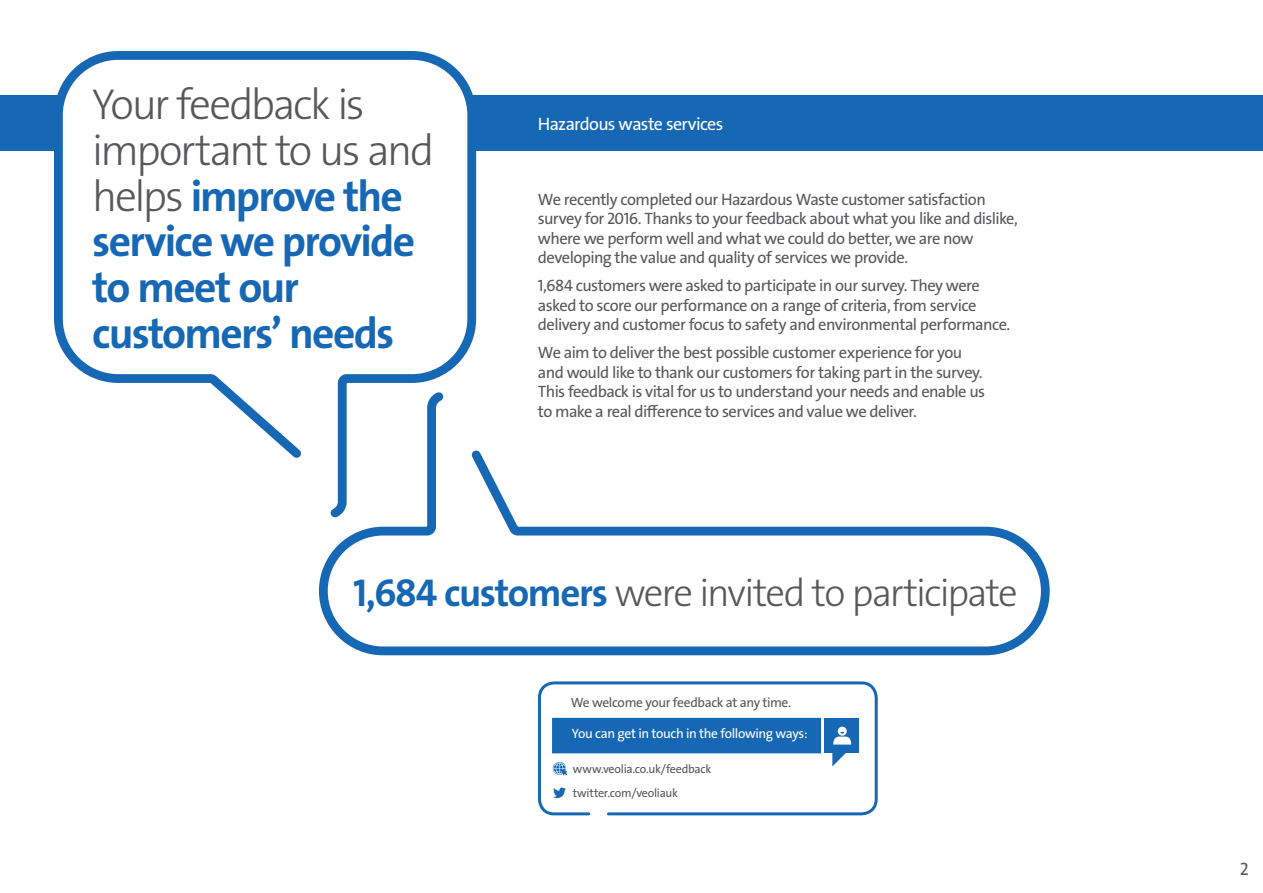
<style>
.page{position:relative;width:1263px;height:893px;background:#fff}
.page>*{position:absolute;margin:0;border:0;box-sizing:border-box;transform-origin:0 0}
.t1{font:43.5px/45.6px "The Sans Veolia W7 Bld";letter-spacing:-.04em;color:#1768b4}
.t2{font:39px "The Sans Veolia W3 Lig";letter-spacing:-.05em;color:#57585a}
.t3{font:18px "The Sans Veolia W5 Pla";letter-spacing:-.04em;color:#fff}
.t4{font:18px "The Sans Veolia W5 Pla";color:#57585a}
.t5{font:16.5px/19.5px "The Sans Veolia W5 Pla";letter-spacing:-.035em;color:#57585a}
.t6{font:13.5px "The Sans Veolia W5 Pla";letter-spacing:-.025em;color:#fff}
.t7{font:13.5px "The Sans Veolia W5 Pla";letter-spacing:-.025em;color:#57585a}
.t8{font:12px "The Sans Veolia W5 Pla";letter-spacing:-.02em;color:#57585a}
.s1{font-family:"The Sans Veolia W3 Lig";color:#57585a}
.s2{font-family:"The Sans Veolia W7 Bld";color:#1768b4}
</style>
<div class="page">
<div style="left:0;top:96px;width:1263px;height:55px;background:#1768b4"></div>
<svg style="left:50px;top:51px;width:431px;height:407px"></svg>
<div style="left:538px;top:681px;width:340px;height:134px;border:3px solid #1768b4;border-radius:15px"></div>
<svg style="left:553px;top:788px;width:13px;height:10px"></svg>
<div style="left:552px;top:718px;width:269px;height:35px;background:#1768b4"></div>
<div style="left:824px;top:719px;width:34px;height:34px;background:#1768b4"></div>
<svg style="left:832px;top:727px;width:20px;height:39px"></svg>
<svg style="left:553px;top:762px;width:14px;height:14px"></svg>
<svg style="left:314px;top:385px;width:736px;height:271px"></svg>
<p class="t1" style="left:92px;top:82px;width:343px"><span class="s1">Your feedback is important to us and helps</span> improve the service we provide to meet our customers’ needs</p>
<p class="t3" style="left:538px;top:112px;width:187px">Hazardous waste services</p>
<p class="t5" style="left:538px;top:189px;width:481px">We recently completed our Hazardous Waste customer satisfaction survey for 2016. Thanks to your feedback about what you like and dislike, where we perform well and what we could do better, we are now developing the value and quality of services we provide.</p>
<p class="t5" style="left:538px;top:276px;width:474px">1,684 customers were asked to participate in our survey. They were asked to score our performance on a range of criteria, from service delivery and customer focus to safety and environmental performance.</p>
<p class="t5" style="left:538px;top:343px;width:449px">We aim to deliver the best possible customer experience for you and would like to thank our customers for taking part in the survey.<br>This feedback is vital for us to understand your needs and enable us to make a real difference to services and value we deliver.</p>
<p class="t2" style="left:353px;top:567px;width:666px"><span class="s2">1,684 customers</span> were invited to participate</p>
<p class="t7" style="left:571px;top:693px;width:222px">We welcome your feedback at any time.</p>
<p class="t6" style="left:572px;top:725px;width:237px">You can get in touch in the following ways:</p>
<p class="t8" style="left:573px;top:761px;width:140px">www.veolia.co.uk/feedback</p>
<p class="t8" style="left:573px;top:785px;width:107px">twitter.com/veoliauk</p>
<p class="t4" style="left:1240px;top:858px;width:11px">2</p>
</div>
